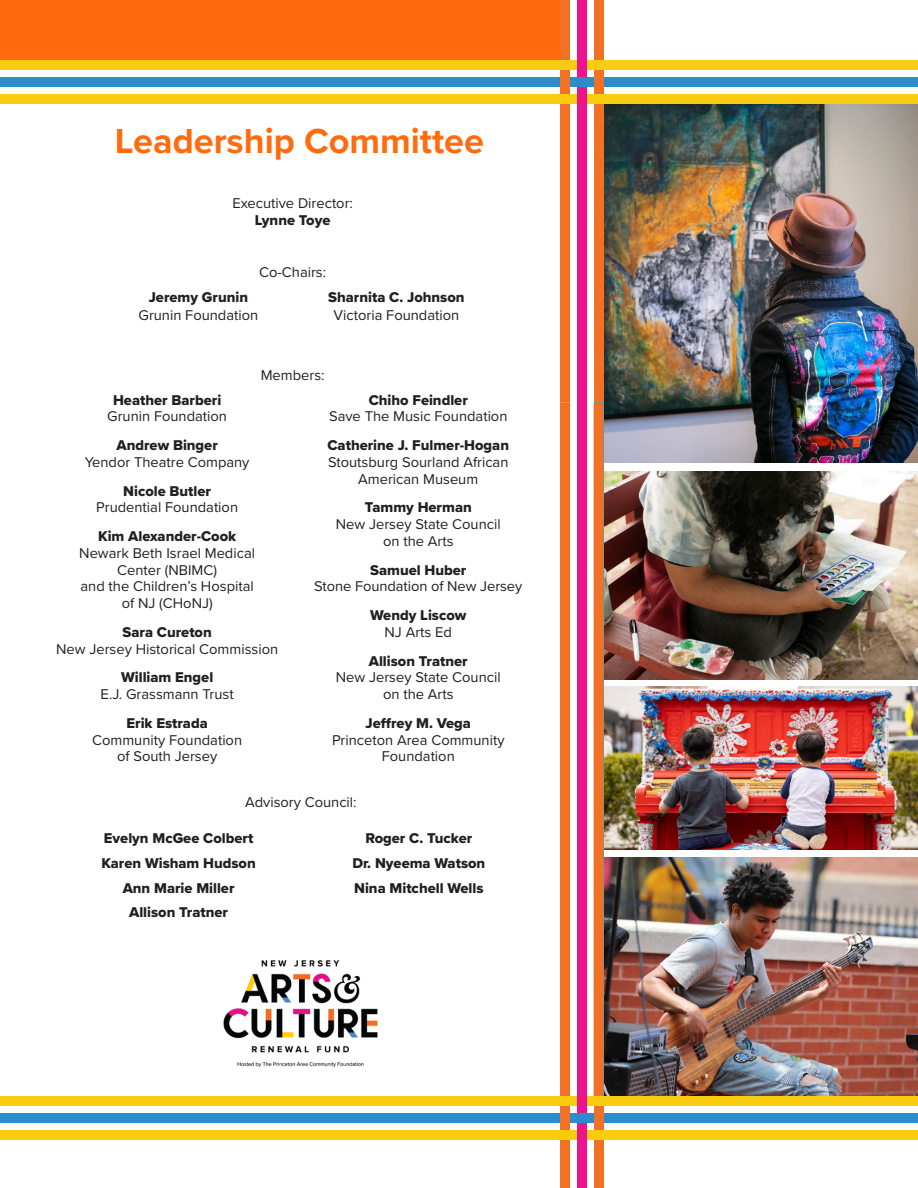
<style>
.page{position:relative;width:918px;height:1188px;background:#fff}
.page>*{position:absolute;margin:0;border:0;box-sizing:border-box;transform-origin:0 0}
.t1{font:700 36px "Proxima Nova";color:#ff6b0d}
.t2{font:14.7px/16.8px "Proxima Nova";color:#231f20;text-align:center}
.t3{font:14.7px/16.8px "Proxima Nova Extrabld";color:#231f20;text-align:center}
.s1{font-family:"Proxima Nova Extrabld"}
.s2{font-family:"Proxima Nova"}
</style>
<div class="page">
<img style="left:603px;top:104px;width:315px;height:358px">
<img style="left:603px;top:858px;width:315px;height:239px">
<img style="left:603px;top:471px;width:315px;height:208px">
<img style="left:603px;top:687px;width:315px;height:163px">
<div style="left:0;top:0;width:561px;height:61px;background:#ff6b0d"></div>
<div style="left:560px;top:87px;width:10px;height:336px;background:#f37125"></div>
<div style="left:560px;top:0;width:10px;height:77px;background:#f37125"></div>
<div style="left:0;top:60px;width:594px;height:10px;background:#facc11"></div>
<div style="left:604px;top:60px;width:314px;height:10px;background:#facc11"></div>
<div style="left:594px;top:0;width:10px;height:60px;background:#f37125"></div>
<div style="left:594px;top:70px;width:10px;height:7px;background:#f37125"></div>
<div style="left:594px;top:60px;width:10px;height:10px;background:#facc11"></div>
<div style="left:604px;top:94px;width:314px;height:10px;background:#facc11"></div>
<div style="left:577px;top:104px;width:10px;height:319px;background:#ed138f"></div>
<div style="left:577px;top:0;width:10px;height:94px;background:#ed138f"></div>
<div style="left:587px;top:94px;width:7px;height:10px;background:#facc11"></div>
<div style="left:0;top:94px;width:577px;height:10px;background:#facc11"></div>
<div style="left:577px;top:94px;width:10px;height:10px;background:#ed138f"></div>
<div style="left:594px;top:87px;width:10px;height:7px;background:#f37125"></div>
<div style="left:594px;top:104px;width:10px;height:319px;background:#f37125"></div>
<div style="left:594px;top:94px;width:10px;height:10px;background:#facc11"></div>
<div style="left:604px;top:77px;width:314px;height:10px;background:#2d8dcc"></div>
<div style="left:570px;top:77px;width:24px;height:10px;background:#2d8dcc"></div>
<div style="left:0;top:77px;width:560px;height:10px;background:#2d8dcc"></div>
<div style="left:560px;top:77px;width:10px;height:10px;background:#f37125"></div>
<div style="left:594px;top:77px;width:10px;height:10px;background:#f37125"></div>
<div style="left:560px;top:1123px;width:9px;height:65px;background:#f37125"></div>
<div style="left:560px;top:403px;width:9px;height:711px;background:#f37125"></div>
<div style="left:0;top:1097px;width:594px;height:9px;background:#facc11"></div>
<div style="left:603px;top:1097px;width:315px;height:9px;background:#facc11"></div>
<div style="left:594px;top:403px;width:9px;height:694px;background:#f37125"></div>
<div style="left:594px;top:1106px;width:9px;height:8px;background:#f37125"></div>
<div style="left:594px;top:1097px;width:9px;height:9px;background:#facc11"></div>
<div style="left:603px;top:1131px;width:315px;height:9px;background:#facc11"></div>
<div style="left:577px;top:1140px;width:9px;height:48px;background:#ed138f"></div>
<div style="left:577px;top:403px;width:9px;height:728px;background:#ed138f"></div>
<div style="left:586px;top:1131px;width:8px;height:9px;background:#facc11"></div>
<div style="left:0;top:1131px;width:577px;height:9px;background:#facc11"></div>
<div style="left:577px;top:1131px;width:9px;height:9px;background:#ed138f"></div>
<div style="left:594px;top:1123px;width:9px;height:8px;background:#f37125"></div>
<div style="left:594px;top:1140px;width:9px;height:48px;background:#f37125"></div>
<div style="left:594px;top:1131px;width:9px;height:9px;background:#facc11"></div>
<div style="left:603px;top:1114px;width:315px;height:9px;background:#2d8dcc"></div>
<div style="left:569px;top:1114px;width:25px;height:9px;background:#2d8dcc"></div>
<div style="left:0;top:1114px;width:560px;height:9px;background:#2d8dcc"></div>
<div style="left:560px;top:1114px;width:9px;height:9px;background:#f37125"></div>
<div style="left:594px;top:1114px;width:9px;height:9px;background:#f37125"></div>
<img style="left:223px;top:960px;width:155px;height:107px">
<p class="t1" style="left:115px;top:114px;width:371px">Leadership Committee</p>
<p class="t2" style="left:232px;top:193px;width:122px;line-height:17.5px">Executive Director:<br><span class="s1">Lynne Toye</span></p>
<p class="t2" style="left:259px;top:263px;width:68px">Co-Chairs:</p>
<p class="t2" style="left:139px;top:287px;width:121px;line-height:18px"><span class="s1">Jeremy Grunin<br></span>Grunin Foundation</p>
<p class="t2" style="left:328px;top:287px;width:138px;line-height:18px"><span class="s1">Sharnita C. Johnson<br></span>Victoria Foundation</p>
<p class="t2" style="left:261px;top:366px;width:65px">Members:</p>
<p class="t2" style="left:107px;top:391px;width:121px"><span class="s1">Heather Barberi<br></span>Grunin Foundation</p>
<p class="t2" style="left:85px;top:436px;width:166px"><span class="s1">Andrew Binger<br></span>Yendor Theatre Company</p>
<p class="t2" style="left:96px;top:482px;width:143px"><span class="s1">Nicole Butler<br></span>Prudential Foundation</p>
<p class="t2" style="left:79px;top:527px;width:177px"><span class="s1">Kim Alexander-Cook<br></span>Newark Beth Israel Medical<br>Center (NBIMC)<br>and the Children’s Hospital of NJ (CHoNJ)</p>
<p class="t2" style="left:56px;top:623px;width:223px"><span class="s1">Sara Cureton<br></span>New Jersey Historical Commission</p>
<p class="t2" style="left:101px;top:668px;width:135px"><span class="s1">William Engel<br></span>E.J. Grassmann Trust</p>
<p class="t2" style="left:92px;top:714px;width:151px"><span class="s1">Erik Estrada<br></span>Community Foundation of South Jersey</p>
<p class="t2" style="left:329px;top:391px;width:180px"><span class="s1">Chiho Feindler<br></span>Save The Music Foundation</p>
<p class="t2" style="left:327px;top:436px;width:183px"><span class="s1">Catherine J. Fulmer-Hogan<br></span>Stoutsburg Sourland African<br>American Museum</p>
<p class="t2" style="left:336px;top:498px;width:166px"><span class="s1">Tammy Herman<br></span>New Jersey State Council on the Arts</p>
<p class="t2" style="left:314px;top:561px;width:210px"><span class="s1">Samuel Huber<br></span>Stone Foundation of New Jersey</p>
<p class="t3" style="left:370px;top:607px;width:98px">Wendy Liscow<br><span class="s2">NJ Arts Ed</span></p>
<p class="t2" style="left:336px;top:652px;width:166px"><span class="s1">Allison Tratner<br></span>New Jersey State Council on the Arts</p>
<p class="t2" style="left:332px;top:714px;width:174px"><span class="s1">Jeffrey M. Vega<br></span>Princeton Area Community<br>Foundation</p>
<p class="t2" style="left:245px;top:793px;width:113px">Advisory Council:</p>
<p class="t3" style="left:104px;top:830px;width:151px">Evelyn McGee Colbert</p>
<p class="t3" style="left:101px;top:854px;width:156px">Karen Wisham Hudson</p>
<p class="t3" style="left:123px;top:879px;width:113px">Ann Marie Miller</p>
<p class="t3" style="left:129px;top:904px;width:101px">Allison Tratner</p>
<p class="t3" style="left:365px;top:830px;width:108px">Roger C. Tucker</p>
<p class="t3" style="left:352px;top:854px;width:134px">Dr. Nyeema Watson</p>
<p class="t3" style="left:354px;top:879px;width:131px">Nina Mitchell Wells</p>
</div>
